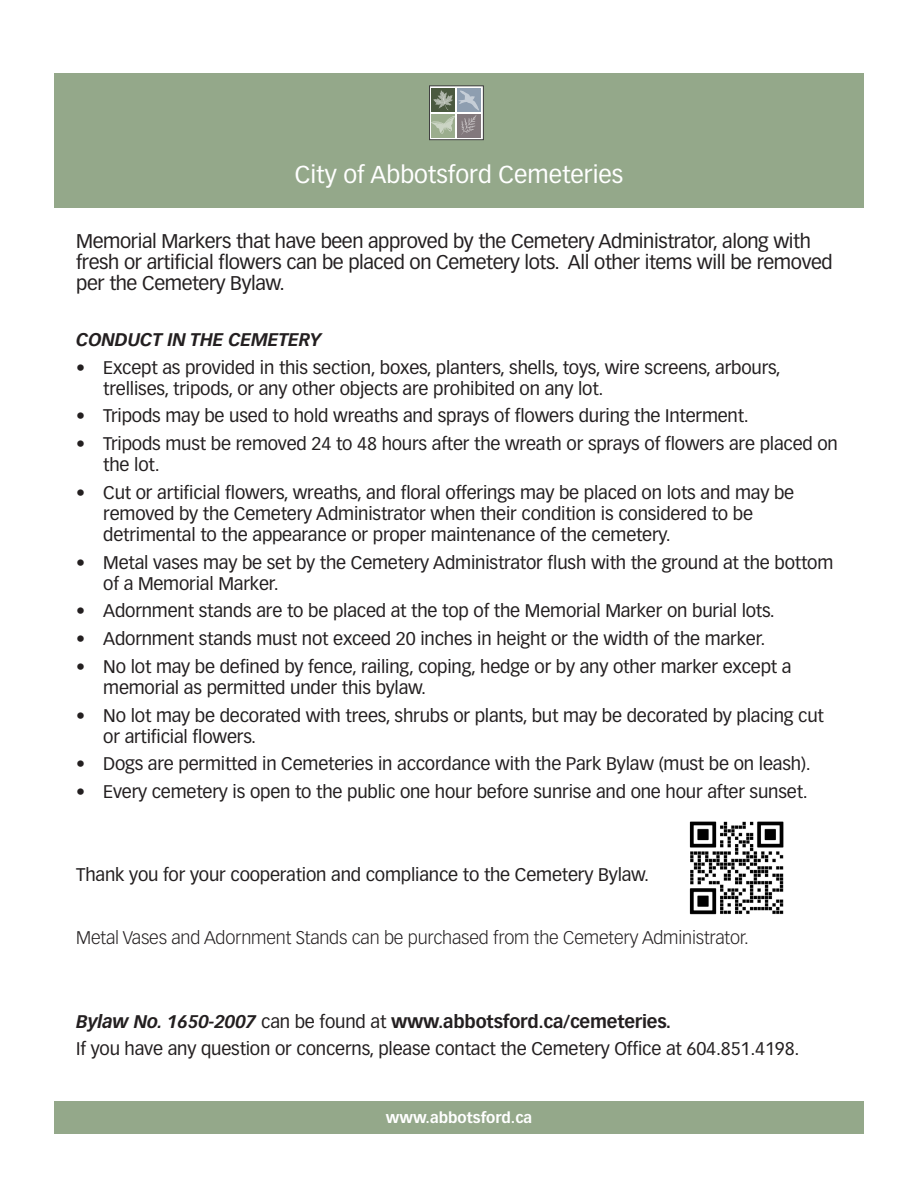
<style>
.page{position:relative;width:918px;height:1188px;background:#fff}
.page>*{position:absolute;margin:0;border:0;box-sizing:border-box;transform-origin:0 0}
.t1{font:24px "Vectora LT Std";color:#fff}
.Body_text{font:19.5px/21px "Vectora LT Std";letter-spacing:-.02em;color:#231f20}
.Body_text-2{font:18px/21px "Vectora LT Std";letter-spacing:-.01em;color:#231f20}
.Body_text-3{font:300 18px "Vectora LT Std";letter-spacing:-.01em;color:#231f20}
.Body_text-4{font:700 18px "Vectora LT Std";letter-spacing:-.01em;color:#231f20}
.Body_text-5{font:italic 700 18px "Vectora LT Std";letter-spacing:-.01em;color:#231f20}
.t2{font:700 15px "Vectora LT Std";color:#fff}
.s1{font-style:italic}
.s2{font-weight:400}
</style>
<div class="page">
<div style="left:54px;top:73px;width:810px;height:135px;background:#94a88a"></div>
<div style="left:430px;top:86px;width:53px;height:54px;background:#fff"></div>
<div style="left:429px;top:85px;width:55px;height:55px;border:1px solid #3e3e3f"></div>
<div style="left:432px;top:88px;width:24px;height:25px;background:#4a593f"></div>
<div style="left:456px;top:88px;width:25px;height:25px;background:#8e9eb0"></div>
<div style="left:432px;top:113px;width:24px;height:25px;background:#9bad8d"></div>
<div style="left:456px;top:113px;width:25px;height:25px;background:#82787c"></div>
<svg style="left:431px;top:90px;width:48px;height:45px"></svg>
<hr style="left:456px;top:87px;width:1px;height:52px;background:#fff">
<hr style="left:431px;top:112px;width:51px;height:2px;background:#fff">
<div style="left:54px;top:1101px;width:810px;height:33px;background:#94a88a"></div>
<img style="left:689px;top:821px;width:95px;height:94px">
<p class="t1" style="left:295px;top:161px;width:330px">City of Abbotsford Cemeteries</p>
<p class="Body_text" style="left:76px;top:231px;width:758px">Memorial Markers that have been approved by the Cemetery Administrator, along with fresh or artificial flowers can be placed on Cemetery lots. All other items will be removed per the Cemetery Bylaw.</p>
<p class="Body_text-5" style="left:76px;top:329px;width:247px">CONDUCT IN THE CEMETERY</p>
<p class="Body_text-2" style="left:103px;top:357px;width:679px;text-indent:-27px">• Except as provided in this section, boxes, planters, shells, toys, wire screens, arbours, trellises, tripods, or any other objects are prohibited on any lot.</p>
<p class="Body_text-2" style="left:76px;top:406px;width:674px">• Tripods may be used to hold wreaths and sprays of flowers during the Interment.</p>
<p class="Body_text-2" style="left:103px;top:433px;width:736px;text-indent:-27px">• Tripods must be removed 24 to 48 hours after the wreath or sprays of flowers are placed on the lot.</p>
<p class="Body_text-2" style="left:103px;top:482px;width:693px;text-indent:-27px">• Cut or artificial flowers, wreaths, and floral offerings may be placed on lots and may be removed by the Cemetery Administrator when their condition is considered to be detrimental to the appearance or proper maintenance of the cemetery.</p>
<p class="Body_text-2" style="left:103px;top:552px;width:732px;text-indent:-27px">• Metal vases may be set by the Cemetery Administrator flush with the ground at the bottom of a Memorial Marker.</p>
<p class="Body_text-2" style="left:76px;top:601px;width:700px">• Adornment stands are to be placed at the top of the Memorial Marker on burial lots.</p>
<p class="Body_text-2" style="left:76px;top:628px;width:691px">• Adornment stands must not exceed 20 inches in height or the width of the marker.</p>
<p class="Body_text-2" style="left:103px;top:656px;width:690px;text-indent:-27px">• No lot may be defined by fence, railing, coping, hedge or by any other marker except a memorial as permitted under this bylaw.</p>
<p class="Body_text-2" style="left:103px;top:705px;width:722px;text-indent:-27px">• No lot may be decorated with trees, shrubs or plants, but may be decorated by placing cut or artificial flowers.</p>
<p class="Body_text-2" style="left:76px;top:754px;width:736px">• Dogs are permitted in Cemeteries in accordance with the Park Bylaw (must be on leash).</p>
<p class="Body_text-2" style="left:76px;top:781px;width:733px">• Every cemetery is open to the public one hour before sunrise and one hour after sunset.</p>
<p class="Body_text-2" style="left:76px;top:865px;width:574px">Thank you for your cooperation and compliance to the Cemetery Bylaw.</p>
<p class="Body_text-3" style="left:76px;top:928px;width:674px">Metal Vases and Adornment Stands can be purchased from the Cemetery Administrator.</p>
<p class="Body_text-4" style="left:76px;top:1010px;width:597px"><span class="s1">Bylaw No. 1650-2007</span> <span class="s2">can be found at</span> www.abbotsford.ca/cemeteries.</p>
<p class="Body_text-2" style="left:76px;top:1039px;width:725px">If you have any question or concerns, please contact the Cemetery Office at 604.851.4198.</p>
<p class="t2" style="left:386px;top:1108px;width:148px">www.abbotsford.ca</p>
</div>
